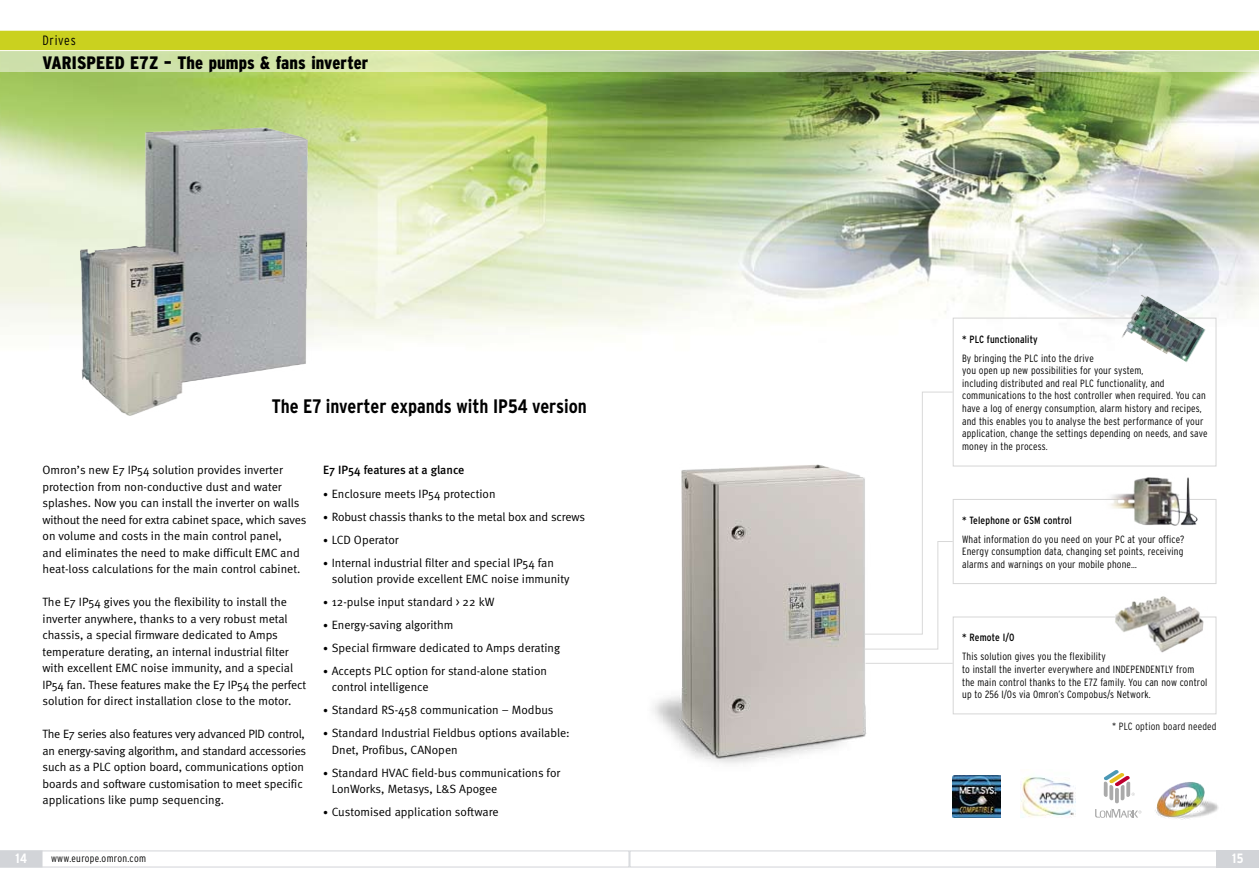
<style>
.page{position:relative;width:1259px;height:893px;background:#fff}
.page>*{position:absolute;margin:0;border:0;box-sizing:border-box;transform-origin:0 0}
.t1{font:700 condensed 19.5px "Interstate";color:#000}
.t2{font:900 condensed 18px "Interstate";letter-spacing:.01em;color:#000}
.t3{font:300 condensed 13.5px "Interstate";letter-spacing:.05em;color:#000}
.t4{font:700 condensed 13.5px "Interstate";color:#fff}
.t5{font:12px/16.5px "Meta Normal";letter-spacing:-.005em;color:#000}
.t6{font:500 12px "Meta";color:#000}
.t7{font:300 condensed 10.5px/12.6px "Interstate";letter-spacing:.015em;color:#000}
.t8{font:condensed 10.5px "Interstate";letter-spacing:.015em;color:#000}
.s1{font-size:9.75px}
</style>
<div class="page">
<img style="left:0;top:72px;width:1259px;height:368px">
<svg style="left:0;top:51px;width:1259px;height:21px;background:#c1d2a2"></svg>
<img style="left:60px;top:110px;width:268px;height:308px">
<img style="left:639px;top:439px;width:228px;height:325px">
<hr style="left:865px;top:663px;width:87px;height:1px;background:#d6d6d6">
<svg style="left:863px;top:391px;width:89px;height:259px"></svg>
<img style="left:952px;top:776px;width:48px;height:42px">
<img style="left:1021px;top:776px;width:54px;height:42px">
<svg style="left:1095px;top:770px;width:46px;height:48px"></svg>
<svg style="left:0;top:30px;width:1259px;height:21px;background:#ced430"></svg>
<img style="left:1155px;top:782px;width:64px;height:38px">
<div style="left:952px;top:616px;width:264px;height:98px;border:1px solid #d6d6d6"></div>
<div style="left:952px;top:499px;width:264px;height:85px;border:1px solid #d6d6d6"></div>
<div style="left:952px;top:318px;width:264px;height:148px;border:1px solid #d6d6d6"></div>
<img style="left:1112px;top:596px;width:95px;height:57px">
<img style="left:1108px;top:280px;width:111px;height:102px">
<img style="left:1103px;top:466px;width:98px;height:60px">
<svg style="left:0;top:850px;width:1259px;height:17px"></svg>
<p class="t3" style="left:43px;top:33px;width:35px">Drives</p>
<h2 class="t2" style="left:43px;top:52px;width:327px">VARISPEED E7Z – The pumps &amp; fans inverter</h2>
<h1 class="t1" style="left:272px;top:395px;width:316px">The E7 inverter expands with IP54 version</h1>
<p class="t5" style="left:43px;top:461px;width:265px">Omron’s new E7 IP54 solution provides inverter protection from non-conductive dust and water splashes. Now you can install the inverter on walls without the need for extra cabinet space, which saves on volume and costs in the main control panel,<br>and eliminates the need to make difficult EMC and heat-loss calculations for the main control cabinet.</p>
<p class="t5" style="left:43px;top:593px;width:265px">The E7 IP54 gives you the flexibility to install the inverter anywhere, thanks to a very robust metal chassis, a special firmware dedicated to Amps temperature derating, an internal industrial filter with excellent EMC noise immunity, and a special IP54 fan. These features make the E7 IP54 the perfect solution for direct installation close to the motor.</p>
<p class="t5" style="left:43px;top:725px;width:265px">The E7 series also features very advanced PID control, an energy-saving algorithm, and standard accessories such as a PLC option board, communications option boards and software customisation to meet specific applications like pump sequencing.</p>
<p class="t6" style="left:323px;top:463px;width:143px">E7 IP54 features at a glance</p>
<p class="t5" style="left:323px;top:486px;width:174px"><span class="s1">•</span> Enclosure meets IP54 protection</p>
<p class="t5" style="left:323px;top:509px;width:263px"><span class="s1">•</span> Robust chassis thanks to the metal box and screws</p>
<p class="t5" style="left:323px;top:531px;width:77px"><span class="s1">•</span> LCD Operator</p>
<p class="t5" style="left:332px;top:554px;width:239px;text-indent:-9px"><span class="s1">•</span> Internal industrial filter and special IP54 fan solution provide excellent EMC noise immunity</p>
<p class="t5" style="left:323px;top:594px;width:173px"><span class="s1">•</span> 12-pulse input standard &gt; 22 kW</p>
<p class="t5" style="left:323px;top:617px;width:132px"><span class="s1">•</span> Energy-saving algorithm</p>
<p class="t5" style="left:323px;top:639px;width:238px"><span class="s1">•</span> Special firmware dedicated to Amps derating</p>
<p class="t5" style="left:332px;top:662px;width:217px;text-indent:-9px"><span class="s1">•</span> Accepts PLC option for stand-alone station control intelligence</p>
<p class="t5" style="left:323px;top:702px;width:232px"><span class="s1">•</span> Standard RS-458 communication – Modbus</p>
<p class="t5" style="left:332px;top:725px;width:239px;text-indent:-9px"><span class="s1">•</span> Standard Industrial Fieldbus options available:<br>Dnet, Profibus, CANopen</p>
<p class="t5" style="left:332px;top:764px;width:230px;text-indent:-9px"><span class="s1">•</span> Standard HVAC field-bus communications for<br>LonWorks, Metasys, L&amp;S Apogee</p>
<p class="t5" style="left:323px;top:803px;width:177px"><span class="s1">•</span> Customised application software</p>
<p class="t8" style="left:962px;top:333px;width:77px">* PLC functionality</p>
<p class="t7" style="left:962px;top:351px;width:247px">By bringing the PLC into the drive<br>you open up new possibilities for your system,<br>including distributed and real PLC functionality, and communications to the host controller when required. You can have a log of energy consumption, alarm history and recipes, and this enables you to analyse the best performance of your application, change the settings depending on needs, and save money in the process.</p>
<p class="t8" style="left:962px;top:514px;width:111px">* Telephone or GSM control</p>
<p class="t7" style="left:962px;top:532px;width:223px;text-align:justify">What information do you need on your PC at your office?<br>Energy consumption data, changing set points, receiving alarms and warnings on your mobile phone…</p>
<p class="t8" style="left:962px;top:632px;width:54px">* Remote I/O</p>
<p class="t7" style="left:962px;top:650px;width:247px">This solution gives you the flexibility<br>to install the inverter everywhere and INDEPENDENTLY from the main control thanks to the E7Z family. You can now control up to 256 I/Os via Omron’s Compobus/s Network.</p>
<p class="t7" style="left:1112px;top:720px;width:106px">* PLC option board needed</p>
<p class="t4" style="left:15px;top:851px;width:13px">14</p>
<p class="t7" style="left:51px;top:852px;width:96px">www.europe.omron.com</p>
<p class="t4" style="left:1232px;top:851px;width:13px">15</p>
</div>
